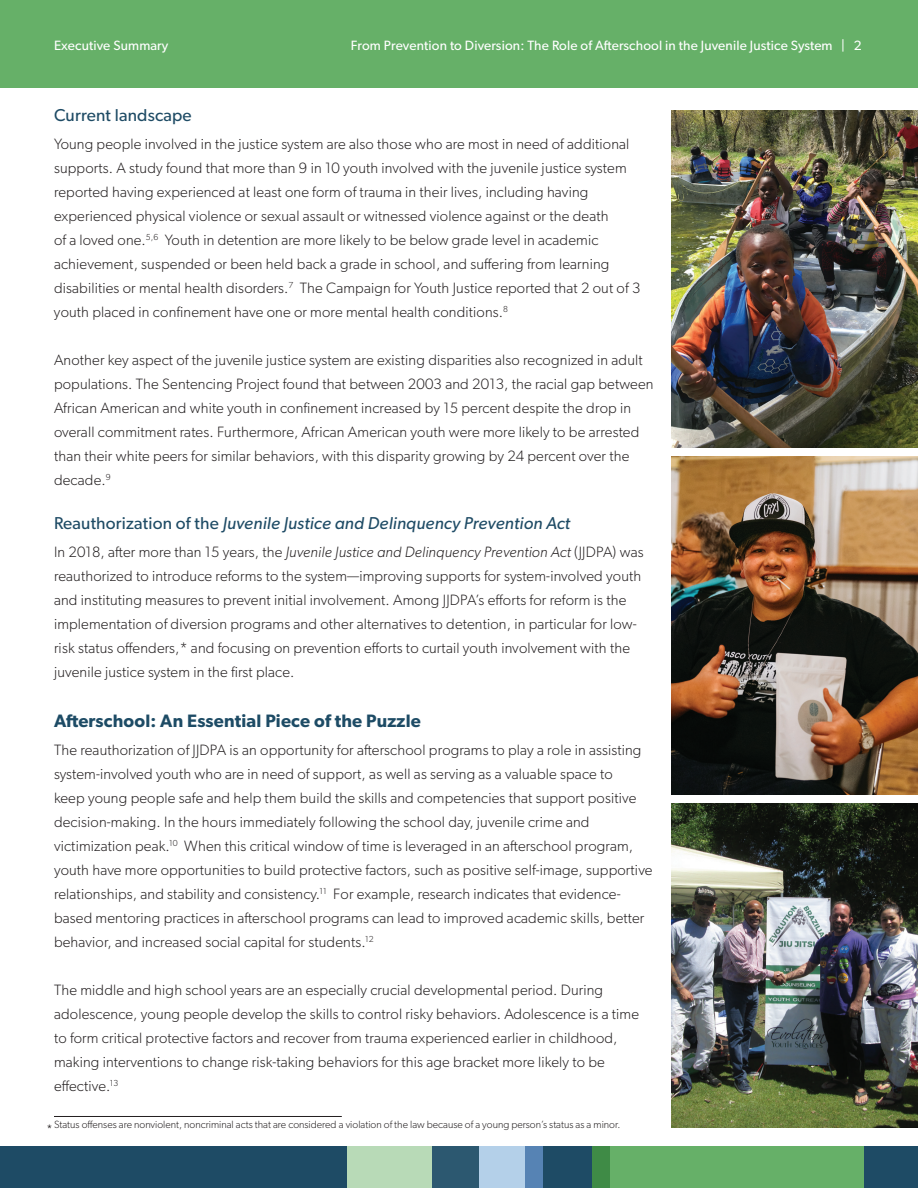
<style>
.page{position:relative;width:918px;height:1188px;background:#fff}
.page>*{position:absolute;margin:0;border:0;box-sizing:border-box;transform-origin:0 0}
.t1{font:600 18px "Gibson";letter-spacing:.01em;color:#1d4b65}
.t2{font:italic 17.25px "Gibson";letter-spacing:.01em;color:#1e4b65}
.t3{font:17.25px "Gibson";letter-spacing:.01em;color:#1e4b65}
.t4{font:300 15px/24px "Gibson";letter-spacing:.01em;color:#231f20}
.t5{font:13.5px "Gibson";letter-spacing:.01em;color:#fff}
.t6{font:300 10.5px "Gibson";color:#231f20}
.t7{font:10.5px "Gibson";color:#231f20}
.s1{font-style:normal}
.s2{font-style:italic}
</style>
<div class="page">
<div style="left:340px;top:1146px;width:94px;height:42px;background:#b8dab7"></div>
<div style="left:0;top:1146px;width:347px;height:42px;background:#1e4b65"></div>
<div style="left:433px;top:1146px;width:65px;height:42px;background:#2c5870"></div>
<div style="left:516px;top:1146px;width:28px;height:42px;background:#5683b4"></div>
<div style="left:479px;top:1146px;width:46px;height:42px;background:#b4d0e9"></div>
<div style="left:544px;top:1146px;width:61px;height:42px;background:#1e4b65"></div>
<div style="left:592px;top:1146px;width:22px;height:42px;background:#3f8b46"></div>
<div style="left:610px;top:1146px;width:256px;height:42px;background:#66b068"></div>
<div style="left:864px;top:1146px;width:54px;height:42px;background:#1e4b65"></div>
<div style="left:0;top:0;width:918px;height:88px;background:#66b068"></div>
<img style="left:672px;top:110px;width:246px;height:338px">
<img style="left:672px;top:457px;width:246px;height:337px">
<img style="left:672px;top:804px;width:246px;height:324px">
<hr style="left:54px;top:1116px;width:288px;height:1px;background:#231f20">
<p class="t5" style="left:54px;top:37px;width:116px">Executive Summary</p>
<p class="t5" style="left:351px;top:37px;width:512px">From Prevention to Diversion: The Role of Afterschool in the Juvenile Justice System | 2</p>
<p class="t3" style="left:54px;top:104px;width:139px">Current landscape</p>
<p class="t4" style="left:54px;top:132px;width:588px">Young people involved in the justice system are also those who are most in need of additional supports. A study found that more than 9 in 10 youth involved with the juvenile justice system reported having experienced at least one form of trauma in their lives, including having experienced physical violence or sexual assault or witnessed violence against or the death<br>of a loved one.<sup>5,6</sup> Youth in detention are more likely to be below grade level in academic achievement, suspended or been held back a grade in school, and suffering from learning disabilities or mental health disorders.<sup>7</sup> The Campaign for Youth Justice reported that 2 out of 3 youth placed in confinement have one or more mental health conditions.<sup>8</sup></p>
<p class="t4" style="left:54px;top:348px;width:601px">Another key aspect of the juvenile justice system are existing disparities also recognized in adult populations. The Sentencing Project found that between 2003 and 2013, the racial gap between African American and white youth in confinement increased by 15 percent despite the drop in overall commitment rates. Furthermore, African American youth were more likely to be arrested than their white peers for similar behaviors, with this disparity growing by 24 percent over the decade.<sup>9</sup></p>
<p class="t2" style="left:54px;top:512px;width:518px"><span class="s1">Reauthorization of the</span> Juvenile Justice and Delinquency Prevention Act</p>
<p class="t4" style="left:54px;top:540px;width:591px">In 2018, after more than 15 years, the <span class="s2">Juvenile Justice and Delinquency Prevention Act</span> (JJDPA) was reauthorized to introduce reforms to the system—improving supports for system-involved youth and instituting measures to prevent initial involvement. Among JJDPA’s efforts for reform is the implementation of diversion programs and other alternatives to detention, in particular for low&shy;risk status offenders,* and focusing on prevention efforts to curtail youth involvement with the juvenile justice system in the first place.</p>
<p class="t1" style="left:54px;top:710px;width:368px">Afterschool: An Essential Piece of the Puzzle</p>
<p class="t4" style="left:54px;top:738px;width:600px">The reauthorization of JJDPA is an opportunity for afterschool programs to play a role in assisting system-involved youth who are in need of support, as well as serving as a valuable space to<br>keep young people safe and help them build the skills and competencies that support positive decision-making. In the hours immediately following the school day, juvenile crime and victimization peak.<sup>10</sup> When this critical window of time is leveraged in an afterschool program, youth have more opportunities to build protective factors, such as positive self-image, supportive relationships, and stability and consistency.<sup>11</sup> For example, research indicates that evidence&shy;based mentoring practices in afterschool programs can lead to improved academic skills, better behavior, and increased social capital for students.<sup>12</sup></p>
<p class="t4" style="left:54px;top:978px;width:587px">The middle and high school years are an especially crucial developmental period. During adolescence, young people develop the skills to control risky behaviors. Adolescence is a time to form critical protective factors and recover from trauma experienced earlier in childhood, making interventions to change risk-taking behaviors for this age bracket more likely to be effective.<sup>13</sup></p>
<p class="t6" style="left:54px;top:1118px;width:568px">Status offenses are nonviolent, noncriminal acts that are considered a violation of the law because of a young person’s status as a minor.</p>
<p class="t7" style="left:47px;top:1122px;width:7px">*</p>
</div>
